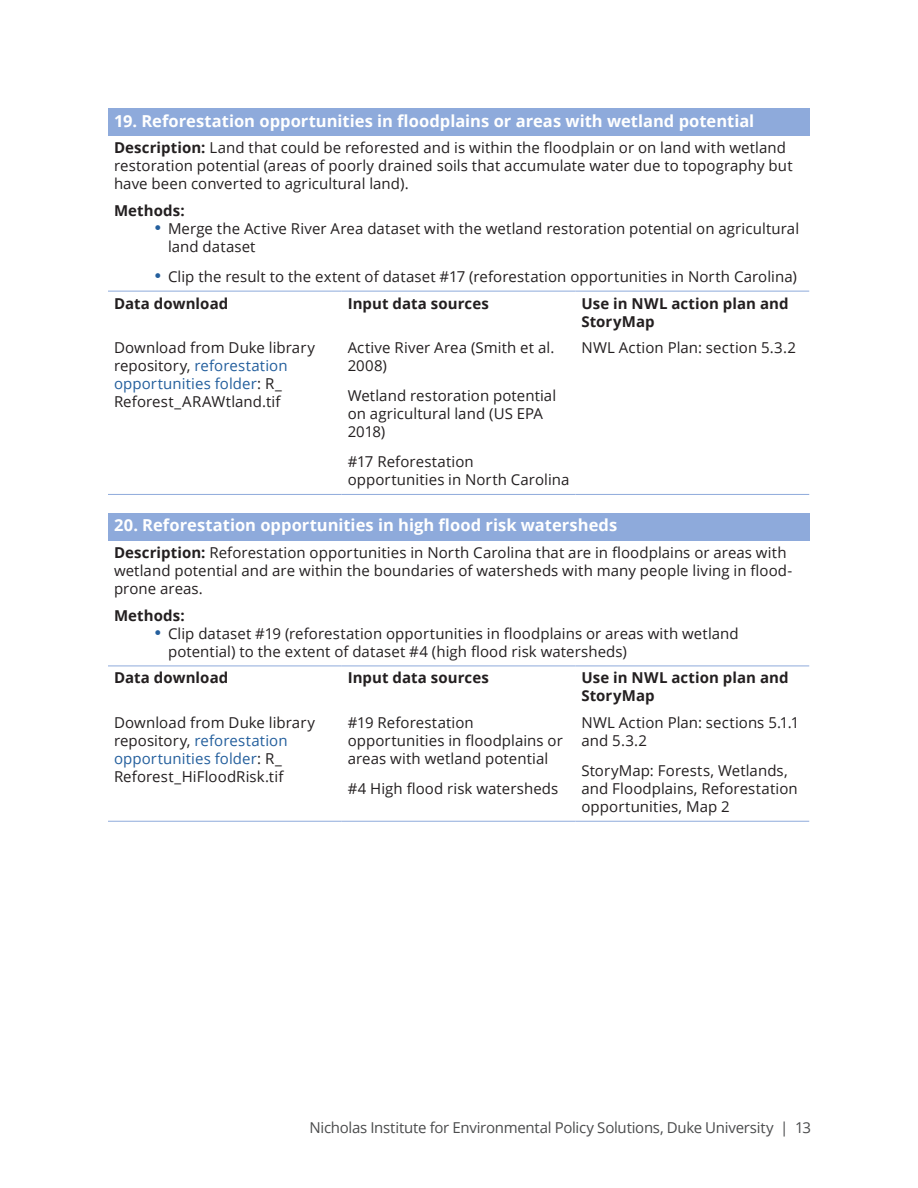
<style>
.page{position:relative;width:918px;height:1188px;background:#fff}
.page>*{position:absolute;margin:0;border:0;box-sizing:border-box;transform-origin:0 0}
.Table_Title{font:700 16.5px "Open Sans";color:#fff}
.Table_Subheads_flush{font:15px/18px "Open Sans";letter-spacing:.005em;color:#231f20}
.Basic_Table_Body{font:15px/18px "Open Sans";letter-spacing:.005em;color:#231f20}
.Table_Subheads_flush-2{font:700 15px/18px "Open Sans";letter-spacing:.005em;color:#231f20}
.t1{font:15px "Open Sans";letter-spacing:-.02em;color:#4b4c4d}
.s1{font-weight:700}
.s2{font-family:"Times New Roman";font-size:19.5px;color:#245f9d}
.s3{color:#245f9d}
</style>
<div class="page">
<div style="left:108px;top:108px;width:701px;height:28px;background:#8eaadb"></div>
<hr style="left:108px;top:494px;width:234px;height:1px;background:#8eaadb">
<hr style="left:342px;top:494px;width:233px;height:1px;background:#8eaadb">
<hr style="left:575px;top:494px;width:234px;height:1px;background:#8eaadb">
<hr style="left:108px;top:291px;width:234px;height:1px;background:#8eaadb">
<hr style="left:342px;top:291px;width:233px;height:1px;background:#8eaadb">
<hr style="left:575px;top:291px;width:234px;height:1px;background:#8eaadb">
<div style="left:108px;top:513px;width:701px;height:28px;background:#8eaadb"></div>
<hr style="left:108px;top:821px;width:234px;height:1px;background:#8eaadb">
<hr style="left:342px;top:821px;width:233px;height:1px;background:#8eaadb">
<hr style="left:575px;top:821px;width:234px;height:1px;background:#8eaadb">
<hr style="left:108px;top:666px;width:234px;height:1px;background:#8eaadb">
<hr style="left:342px;top:666px;width:233px;height:1px;background:#8eaadb">
<hr style="left:575px;top:666px;width:234px;height:1px;background:#8eaadb">
<p class="Table_Title" style="left:114px;top:109px;width:642px">19. Reforestation opportunities in floodplains or areas with wetland potential</p>
<p class="Table_Subheads_flush" style="left:114px;top:138px;width:680px"><span class="s1">Description:</span> Land that could be reforested and is within the floodplain or on land with wetland restoration potential (areas of poorly drained soils that accumulate water due to topography but have been converted to agricultural land).</p>
<p class="Table_Subheads_flush-2" style="left:114px;top:201px;width:72px">Methods:</p>
<p class="Table_Subheads_flush" style="left:168px;top:219px;width:633px;text-indent:-14px"><span class="s2">•</span> Merge the Active River Area dataset with the wetland restoration potential on agricultural land dataset</p>
<p class="Table_Subheads_flush" style="left:154px;top:267px;width:644px"><span class="s2">•</span> Clip the result to the extent of dataset #17 (reforestation opportunities in North Carolina)</p>
<p class="Table_Subheads_flush-2" style="left:114px;top:294px;width:116px">Data download</p>
<p class="Table_Subheads_flush-2" style="left:348px;top:294px;width:143px">Input data sources</p>
<p class="Table_Subheads_flush-2" style="left:581px;top:294px;width:209px">Use in NWL action plan and<br>StoryMap</p>
<p class="Basic_Table_Body" style="left:114px;top:338px;width:202px">Download from Duke library repository, <span class="s3">reforestation opportunities folder</span>: R_<br>Reforest_ARAWtland.tif</p>
<p class="Basic_Table_Body" style="left:348px;top:338px;width:208px">Active River Area (Smith et al.<br>2008)</p>
<p class="Basic_Table_Body" style="left:581px;top:338px;width:216px">NWL Action Plan: section 5.3.2</p>
<p class="Basic_Table_Body" style="left:348px;top:386px;width:210px">Wetland restoration potential on agricultural land (US EPA<br>2018)</p>
<p class="Basic_Table_Body" style="left:348px;top:452px;width:223px">#17 Reforestation opportunities in North Carolina</p>
<p class="Table_Title" style="left:114px;top:514px;width:505px">20. Reforestation opportunities in high flood risk watersheds</p>
<p class="Table_Subheads_flush" style="left:114px;top:543px;width:680px"><span class="s1">Description:</span> Reforestation opportunities in North Carolina that are in floodplains or areas with wetland potential and are within the boundaries of watersheds with many people living in flood&shy;prone areas.</p>
<p class="Table_Subheads_flush-2" style="left:114px;top:606px;width:72px">Methods:</p>
<p class="Table_Subheads_flush" style="left:168px;top:624px;width:572px;text-indent:-14px"><span class="s2">•</span> Clip dataset #19 (reforestation opportunities in floodplains or areas with wetland potential) to the extent of dataset #4 (high flood risk watersheds)</p>
<p class="Table_Subheads_flush-2" style="left:114px;top:669px;width:116px">Data download</p>
<p class="Table_Subheads_flush-2" style="left:348px;top:669px;width:143px">Input data sources</p>
<p class="Table_Subheads_flush-2" style="left:581px;top:669px;width:209px">Use in NWL action plan and<br>StoryMap</p>
<p class="Basic_Table_Body" style="left:114px;top:713px;width:202px">Download from Duke library repository, <span class="s3">reforestation opportunities folder</span>: R_<br>Reforest_HiFloodRisk.tif</p>
<p class="Basic_Table_Body" style="left:348px;top:713px;width:217px">#19 Reforestation opportunities in floodplains or areas with wetland potential</p>
<p class="Basic_Table_Body" style="left:348px;top:779px;width:212px">#4 High flood risk watersheds</p>
<p class="Basic_Table_Body" style="left:581px;top:713px;width:219px">NWL Action Plan: sections 5.1.1 and 5.3.2</p>
<p class="Basic_Table_Body" style="left:581px;top:761px;width:218px">StoryMap: Forests, Wetlands, and Floodplains, Reforestation opportunities, Map 2</p>
<p class="t1" style="left:310px;top:1118px;width:503px">Nicholas Institute for Environmental Policy Solutions, Duke University | 13</p>
</div>
